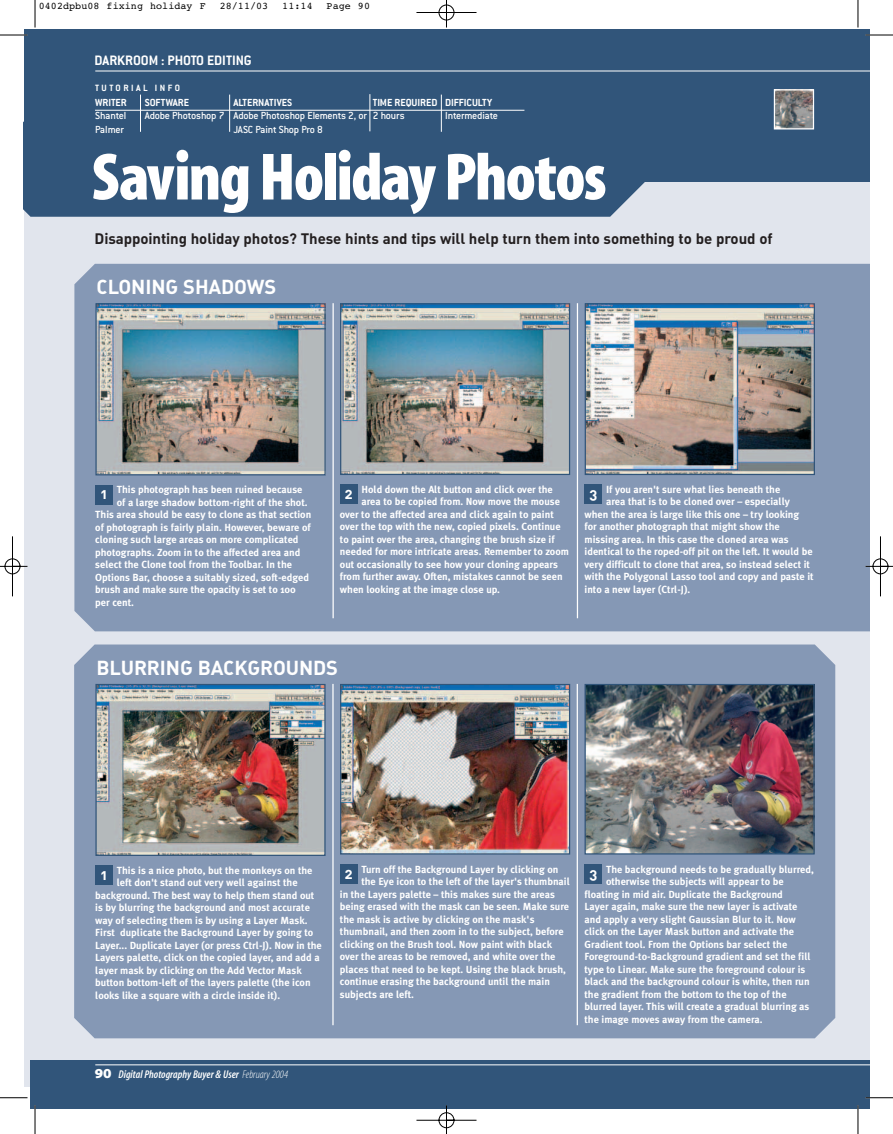
<style>
.page{position:relative;width:893px;height:1134px;background:#fff}
.page>*{position:absolute;margin:0;border:0;box-sizing:border-box;transform-origin:0 0}
.t1{font:67.5px "Myriad MM 830 300";letter-spacing:-.025em;color:#fff}
.t2{font:20px "DIN Bold Alternate";letter-spacing:-.005em;color:#fff}
.t3{font:15px "DIN Bold Alternate";letter-spacing:-.005em;color:#231f20}
.t4{font:700 15px "Conduit ITC";color:#fff}
.t5{font:14.88px "DIN Bold Alternate";color:#fff}
.t6{font:500 11.25px/13.1px "Conduit ITC";letter-spacing:-.02em;color:#fff}
.t7{font:700 11.25px "Conduit ITC";letter-spacing:-.005em;color:#fff}
.t8{font:11.25px "Myriad MM It 565 300";color:#fff}
.t9{font:700 10.25px "Meta Plus";color:#fff}
.t10{font:10px "Courier";letter-spacing:.01em;color:#000}
.t11{font:700 10px "Conduit ITC";letter-spacing:.255em;color:#fff}
.s1{font-family:"Myriad MM 830 700";font-size:13.75px}
.s2{font-family:"Myriad MM It 215 300"}
</style>
<div class="page">
<img style="left:0;top:0;width:892px;height:1134px">
<p class="t10" style="left:39px;top:2px;width:168px">0402dpbu08 fixing holiday F</p>
<p class="t10" style="left:220px;top:2px;width:50px">28/11/03</p>
<p class="t10" style="left:282px;top:2px;width:32px">11:14</p>
<p class="t10" style="left:326px;top:2px;width:45px">Page 90</p>
<h3 class="t4" style="left:94px;top:55px;width:159px">DARKROOM : PHOTO EDITING</h3>
<p class="t11" style="left:95px;top:85px;width:86px">TUTORIAL INFO</p>
<p class="t7" style="left:95px;top:99px;width:33px">WRITER</p>
<p class="t6" style="left:95px;top:110px;width:33px">Shantel<br>Palmer</p>
<p class="t7" style="left:145px;top:99px;width:46px">SOFTWARE</p>
<p class="t6" style="left:145px;top:110px;width:81px">Adobe Photoshop 7</p>
<p class="t7" style="left:233px;top:99px;width:60px">ALTERNATIVES</p>
<p class="t6" style="left:233px;top:110px;width:135px">Adobe Photoshop Elements 2, or<br>JASC Paint Shop Pro 8</p>
<p class="t7" style="left:373px;top:99px;width:66px">TIME REQUIRED</p>
<p class="t6" style="left:373px;top:110px;width:33px">2 hours</p>
<p class="t7" style="left:445px;top:99px;width:48px">DIFFICULTY</p>
<p class="t6" style="left:445px;top:110px;width:54px">Intermediate</p>
<h1 class="t1" style="left:92px;top:153px;width:516px">Saving Holiday Photos</h1>
<h3 class="t3" style="left:95px;top:234px;width:679px">Disappointing holiday photos? These hints and tips will help turn them into something to be proud of</h3>
<h2 class="t2" style="left:96px;top:279px;width:181px">CLONING SHADOWS</h2>
<p class="t9" style="left:117px;top:486px;width:187px">This photograph has been ruined because</p>
<p class="t9" style="left:117px;top:498px;width:192px">of a large shadow bottom-right of the shot.</p>
<p class="t9" style="left:95px;top:511px;width:217px">This area should be easy to clone as that section</p>
<p class="t9" style="left:95px;top:523px;width:217px">of photograph is fairly plain. However, beware of</p>
<p class="t9" style="left:95px;top:536px;width:205px">cloning such large areas on more complicated</p>
<p class="t9" style="left:95px;top:548px;width:207px">photographs. Zoom in to the affected area and</p>
<p class="t9" style="left:95px;top:561px;width:198px">select the Clone tool from the Toolbar. In the</p>
<p class="t9" style="left:95px;top:573px;width:215px">Options Bar, choose a suitably sized, soft-edged</p>
<p class="t9" style="left:95px;top:586px;width:202px">brush and make sure the opacity is set to 100</p>
<p class="t9" style="left:95px;top:598px;width:40px">per cent.</p>
<h3 class="t5" style="left:101px;top:489px;width:8px">1</h3>
<p class="t9" style="left:361px;top:485px;width:193px">Hold down the Alt button and click over the</p>
<p class="t9" style="left:361px;top:498px;width:200px">area to be copied from. Now move the mouse</p>
<p class="t9" style="left:340px;top:510px;width:215px">over to the affected area and click again to paint</p>
<p class="t9" style="left:340px;top:523px;width:222px">over the top with the new, copied pixels. Continue</p>
<p class="t9" style="left:340px;top:535px;width:216px">to paint over the area, changing the brush size if</p>
<p class="t9" style="left:340px;top:548px;width:230px">needed for more intricate areas. Remember to zoom</p>
<p class="t9" style="left:340px;top:560px;width:220px">out occasionally to see how your cloning appears</p>
<p class="t9" style="left:340px;top:573px;width:224px">from further away. Often, mistakes cannot be seen</p>
<p class="t9" style="left:340px;top:585px;width:162px">when looking at the image close up.</p>
<h3 class="t5" style="left:345px;top:488px;width:10px">2</h3>
<p class="t9" style="left:606px;top:485px;width:176px">If you aren't sure what lies beneath the</p>
<p class="t9" style="left:606px;top:498px;width:185px">area that is to be cloned over – especially</p>
<p class="t9" style="left:584px;top:510px;width:216px">when the area is large like this one – try looking</p>
<p class="t9" style="left:584px;top:523px;width:197px">for another photograph that might show the</p>
<p class="t9" style="left:584px;top:535px;width:206px">missing area. In this case the cloned area was</p>
<p class="t9" style="left:584px;top:548px;width:230px">identical to the roped-off pit on the left. It would be</p>
<p class="t9" style="left:584px;top:560px;width:227px">very difficult to clone that area, so instead select it</p>
<p class="t9" style="left:584px;top:573px;width:231px">with the Polygonal Lasso tool and copy and paste it</p>
<p class="t9" style="left:584px;top:585px;width:107px">into a new layer (Ctrl-J).</p>
<h3 class="t5" style="left:589px;top:488px;width:9px">3</h3>
<h2 class="t2" style="left:96px;top:660px;width:243px">BLURRING BACKGROUNDS</h2>
<p class="t9" style="left:117px;top:866px;width:197px">This is a nice photo, but the monkeys on the</p>
<p class="t9" style="left:117px;top:879px;width:182px">left don't stand out very well against the</p>
<p class="t9" style="left:95px;top:891px;width:221px">background. The best way to help them stand out</p>
<p class="t9" style="left:95px;top:904px;width:216px">is by blurring the background and most accurate</p>
<p class="t9" style="left:95px;top:916px;width:214px">way of selecting them is by using a Layer Mask.</p>
<p class="t9" style="left:95px;top:929px;width:219px">First duplicate the Background Layer by going to</p>
<p class="t9" style="left:95px;top:941px;width:228px">Layer... Duplicate Layer (or press Ctrl-J). Now in the</p>
<p class="t9" style="left:95px;top:954px;width:226px">Layers palette, click on the copied layer, and add a</p>
<p class="t9" style="left:95px;top:966px;width:208px">layer mask by clicking on the Add Vector Mask</p>
<p class="t9" style="left:95px;top:979px;width:217px">button bottom-left of the layers palette (the icon</p>
<p class="t9" style="left:95px;top:991px;width:186px">looks like a square with a circle inside it).</p>
<h3 class="t5" style="left:101px;top:869px;width:8px">1</h3>
<p class="t8" style="left:95px;top:1070px;width:195px"><span class="s1">90</span> Digital Photography Buyer &amp; User <span class="s2">February 2004</span></p>
<p class="t9" style="left:361px;top:865px;width:198px">Turn off the Background Layer by clicking on</p>
<p class="t9" style="left:361px;top:878px;width:210px">the Eye icon to the left of the layer's thumbnail</p>
<p class="t9" style="left:340px;top:890px;width:217px">in the Layers palette – this makes sure the areas</p>
<p class="t9" style="left:340px;top:903px;width:231px">being erased with the mask can be seen. Make sure</p>
<p class="t9" style="left:340px;top:915px;width:196px">the mask is active by clicking on the mask's</p>
<p class="t9" style="left:340px;top:928px;width:225px">thumbnail, and then zoom in to the subject, before</p>
<p class="t9" style="left:340px;top:940px;width:213px">clicking on the Brush tool. Now paint with black</p>
<p class="t9" style="left:340px;top:953px;width:217px">over the areas to be removed, and white over the</p>
<p class="t9" style="left:340px;top:965px;width:227px">places that need to be kept. Using the black brush,</p>
<p class="t9" style="left:340px;top:978px;width:212px">continue erasing the background until the main</p>
<p class="t9" style="left:340px;top:990px;width:75px">subjects are left.</p>
<h3 class="t5" style="left:345px;top:868px;width:10px">2</h3>
<p class="t9" style="left:606px;top:865px;width:209px">The background needs to be gradually blurred,</p>
<p class="t9" style="left:606px;top:878px;width:179px">otherwise the subjects will appear to be</p>
<p class="t9" style="left:584px;top:890px;width:200px">floating in mid air. Duplicate the Background</p>
<p class="t9" style="left:584px;top:903px;width:214px">Layer again, make sure the new layer is activate</p>
<p class="t9" style="left:584px;top:915px;width:213px">and apply a very slight Gaussian Blur to it. Now</p>
<p class="t9" style="left:584px;top:928px;width:211px">click on the Layer Mask button and activate the</p>
<p class="t9" style="left:584px;top:940px;width:204px">Gradient tool. From the Options bar select the</p>
<p class="t9" style="left:584px;top:953px;width:227px">Foreground-to-Background gradient and set the fill</p>
<p class="t9" style="left:584px;top:965px;width:222px">type to Linear. Make sure the foreground colour is</p>
<p class="t9" style="left:584px;top:978px;width:227px">black and the background colour is white, then run</p>
<p class="t9" style="left:584px;top:990px;width:203px">the gradient from the bottom to the top of the</p>
<p class="t9" style="left:584px;top:1003px;width:226px">blurred layer. This will create a gradual blurring as</p>
<p class="t9" style="left:584px;top:1015px;width:180px">the image moves away from the camera.</p>
<h3 class="t5" style="left:589px;top:868px;width:9px">3</h3>
</div>
